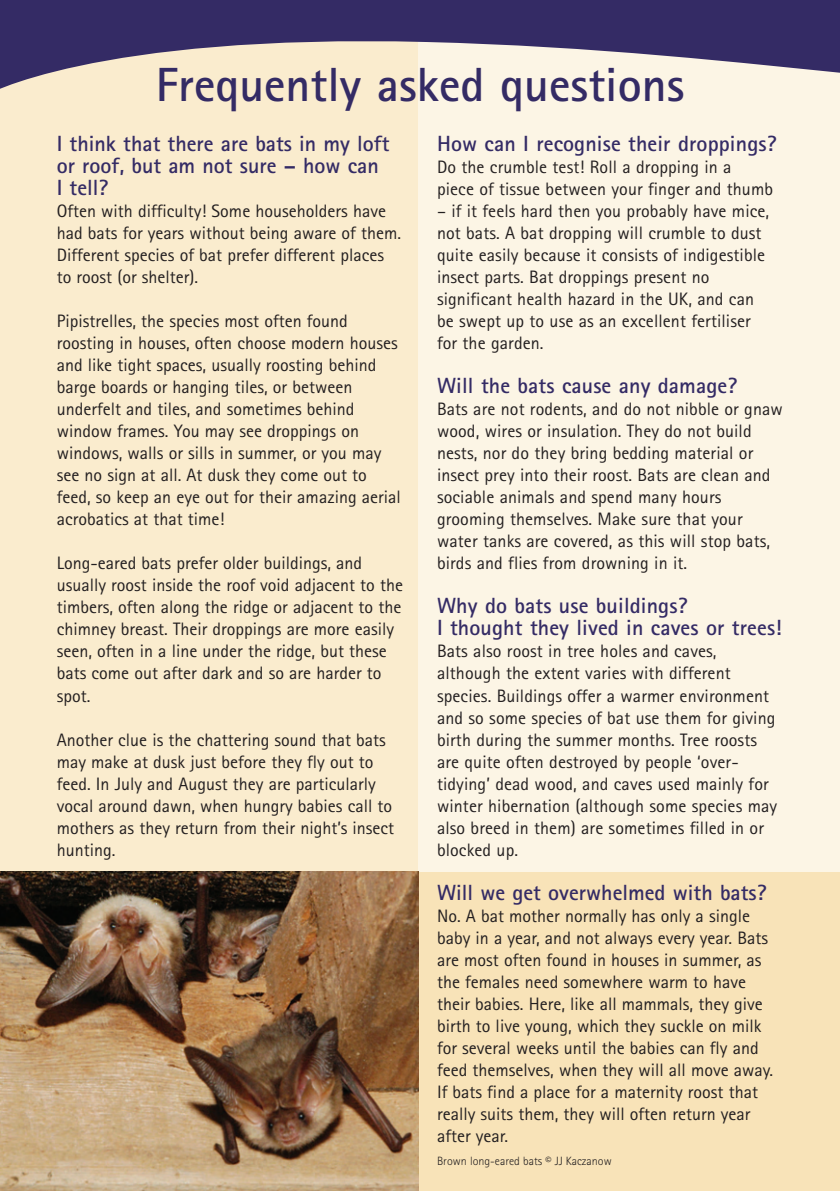
<style>
.page{position:relative;width:840px;height:1191px;background:#fff}
.page>*{position:absolute;margin:0;border:0;box-sizing:border-box;transform-origin:0 0}
.t1{font:700 48px "Rotis Sans Serif";color:#342b65}
.t2{font:700 22px/22px "Rotis Sans Serif";letter-spacing:.005em;color:#342b65}
.t3{font:18px/22px "Rotis Sans Serif";color:#231f20}
.t4{font:300 12px "Rotis Sans Serif";color:#231f20}
</style>
<div class="page">
<div style="left:354px;top:0;width:485px;height:982px;background:#fcf5e5"></div>
<div style="left:0;top:0;width:417px;height:902px;background:#faecce"></div>
<div style="left:336px;top:872px;width:503px;height:319px;background:#f8e3b8"></div>
<svg style="left:0;top:0;width:839px;height:105px;fill:#342b65"></svg>
<img style="left:0;top:871px;width:418px;height:320px">
<h1 class="t1" style="left:156px;top:68px;width:530px">Frequently asked questions</h1>
<p class="t2" style="left:57px;top:135px;width:334px">I think that there are bats in my loft or roof, but am not sure – how can<br>I tell?</p>
<p class="t3" style="left:57px;top:202px;width:345px">Often with difficulty! Some householders have had bats for years without being aware of them.<br>Different species of bat prefer different places to roost (or shelter).</p>
<p class="t3" style="left:57px;top:312px;width:345px">Pipistrelles, the species most often found roosting in houses, often choose modern houses and like tight spaces, usually roosting behind barge boards or hanging tiles, or between underfelt and tiles, and sometimes behind window frames. You may see droppings on windows, walls or sills in summer, or you may see no sign at all. At dusk they come out to feed, so keep an eye out for their amazing aerial acrobatics at that time!</p>
<p class="t3" style="left:57px;top:554px;width:347px">Long-eared bats prefer older buildings, and usually roost inside the roof void adjacent to the timbers, often along the ridge or adjacent to the chimney breast. Their droppings are more easily seen, often in a line under the ridge, but these bats come out after dark and so are harder to spot.</p>
<p class="t3" style="left:57px;top:730px;width:339px">Another clue is the chattering sound that bats may make at dusk just before they fly out to feed. In July and August they are particularly vocal around dawn, when hungry babies call to mothers as they return from their night’s insect hunting.</p>
<p class="t2" style="left:437px;top:135px;width:341px">How can I recognise their droppings?</p>
<p class="t3" style="left:437px;top:158px;width:337px">Do the crumble test! Roll a dropping in a<br>piece of tissue between your finger and thumb</p>
<p class="t3" style="left:437px;top:202px;width:333px">– if it feels hard then you probably have mice, not bats. A bat dropping will crumble to dust quite easily because it consists of indigestible insect parts. Bat droppings present no significant health hazard in the UK, and can be swept up to use as an excellent fertiliser for the garden.</p>
<p class="t2" style="left:437px;top:377px;width:301px">Will the bats cause any damage?</p>
<p class="t3" style="left:437px;top:400px;width:347px">Bats are not rodents, and do not nibble or gnaw wood, wires or insulation. They do not build nests, nor do they bring bedding material or insect prey into their roost. Bats are clean and sociable animals and spend many hours grooming themselves. Make sure that your water tanks are covered, as this will stop bats, birds and flies from drowning in it.</p>
<p class="t2" style="left:437px;top:597px;width:346px">Why do bats use buildings?<br>I thought they lived in caves or trees!</p>
<p class="t3" style="left:437px;top:642px;width:341px">Bats also roost in tree holes and caves, although the extent varies with different species. Buildings offer a warmer environment and so some species of bat use them for giving birth during the summer months. Tree roosts are quite often destroyed by people ‘over&shy;tidying’ dead wood, and caves used mainly for winter hibernation (although some species may also breed in them) are sometimes filled in or blocked up.</p>
<p class="t2" style="left:437px;top:883px;width:331px">Will we get overwhelmed with bats?</p>
<p class="t3" style="left:437px;top:906px;width:337px">No. A bat mother normally has only a single baby in a year, and not always every year. Bats are most often found in houses in summer, as the females need somewhere warm to have their babies. Here, like all mammals, they give birth to live young, which they suckle on milk for several weeks until the babies can fly and feed themselves, when they will all move away.<br>If bats find a place for a maternity roost that really suits them, they will often return year after year.</p>
<p class="t4" style="left:437px;top:1157px;width:176px">Brown long-eared bats © JJ Kaczanow</p>
</div>
